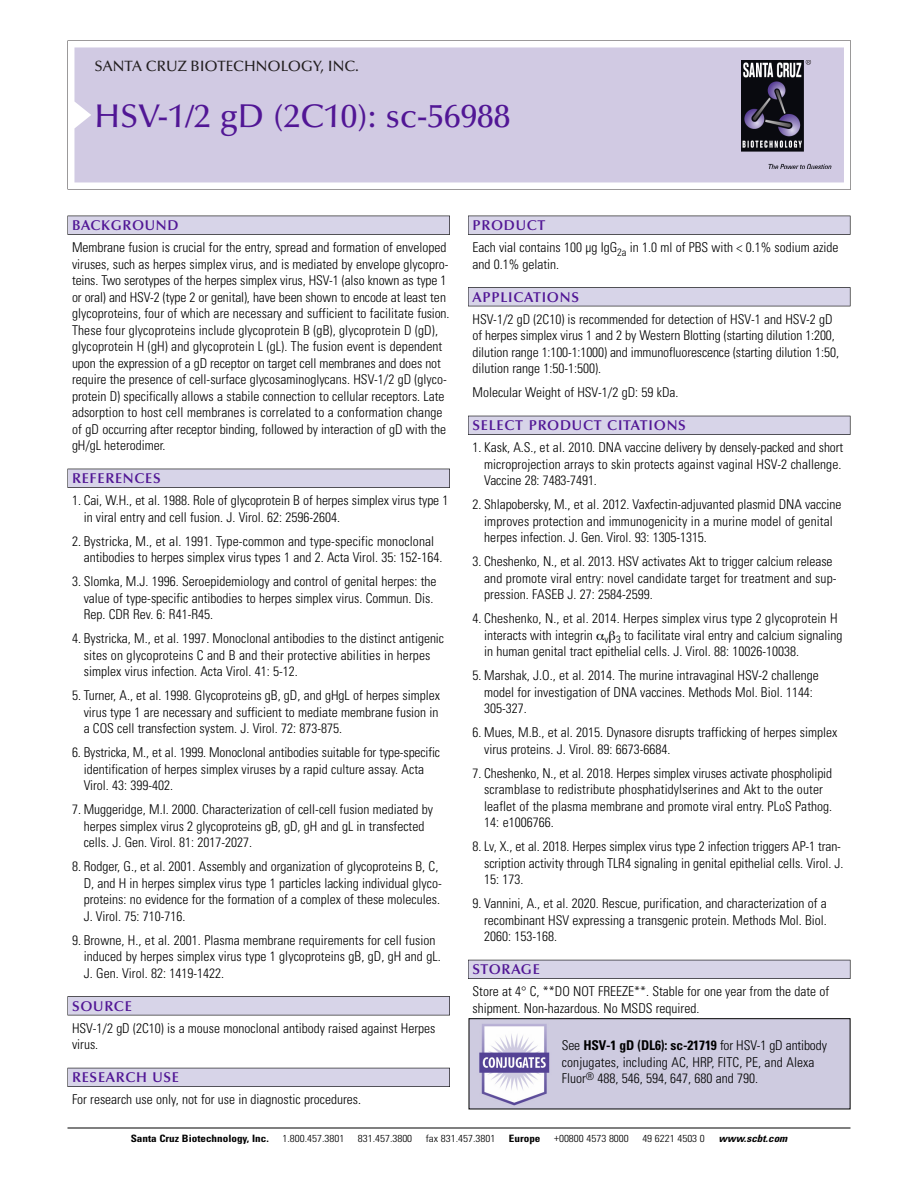
<style>
.page{position:relative;width:918px;height:1188px;background:#fff}
.page>*{position:absolute;margin:0;border:0;box-sizing:border-box;transform-origin:0 0}
.t1{font:500 33px "Optima";color:#511695}
.t2{font:500 15px "Optima";color:#231f20}
.t3{font:600 14.25px "Optima";letter-spacing:.05em;color:#511695}
.t4{font:300 condensed 13.5px/16.5px "Univers";color:#000}
.t5{font:300 condensed 10.2px "Univers";color:#000;scale:1.1 1}
.t6{font:700 condensed 10.2px "Univers";color:#000;scale:1.1 1}
.t7{font:italic 700 condensed 10.2px "Univers";color:#000;scale:1.1 1}
.s1{font-weight:700}
</style>
<div class="page">
<svg style="left:74px;top:41px;width:777px;height:148px"></svg>
<div style="left:74px;top:47px;width:770px;height:135px;background:#d1cae3"></div>
<img style="left:741px;top:60px;width:90px;height:108px">
<div style="left:68px;top:216px;width:382px;height:19px;background:#535256"></div>
<div style="left:68px;top:216px;width:381px;height:18px;background:#d7d4e8"></div>
<div style="left:68px;top:469px;width:382px;height:19px;background:#525156"></div>
<div style="left:68px;top:469px;width:381px;height:18px;background:#d7d4e8"></div>
<div style="left:68px;top:996px;width:382px;height:19px;background:#545357"></div>
<div style="left:68px;top:997px;width:381px;height:18px;background:#d7d4e8"></div>
<div style="left:68px;top:1068px;width:382px;height:19px;background:#535259"></div>
<div style="left:68px;top:1068px;width:381px;height:18px;background:#d7d4e8"></div>
<div style="left:468px;top:216px;width:382px;height:19px;background:#535256"></div>
<div style="left:468px;top:216px;width:382px;height:18px;background:#d7d4e8"></div>
<div style="left:468px;top:287px;width:382px;height:19px;background:#515155"></div>
<div style="left:468px;top:288px;width:382px;height:18px;background:#d7d4e8"></div>
<div style="left:468px;top:416px;width:382px;height:19px;background:#515057"></div>
<div style="left:468px;top:416px;width:382px;height:18px;background:#d7d4e8"></div>
<div style="left:468px;top:960px;width:382px;height:19px;background:#535259"></div>
<div style="left:468px;top:960px;width:382px;height:18px;background:#d7d4e8"></div>
<hr style="left:68px;top:1128px;width:782px;height:1px;background:#000">
<img style="left:471px;top:1020px;width:377px;height:87px">
<div style="left:469px;top:1018px;width:381px;height:91px;border:1px solid #000"></div>
<p class="t2" style="left:94px;top:60px;width:266px">SANTA CRUZ BIOTECHNOLOGY, INC.</p>
<p class="t1" style="left:94px;top:102px;width:417px">HSV-1/2 gD (2C10): sc-56988</p>
<p class="t3" style="left:72px;top:219px;width:108px">BACKGROUND</p>
<p class="t4" style="left:72px;top:240px;width:379px">Membrane fusion is crucial for the entry, spread and formation of enveloped viruses, such as herpes simplex virus, and is mediated by envelope glycopro&shy;teins. Two serotypes of the herpes simplex virus, HSV-1 (also known as type 1 or oral) and HSV-2 (type 2 or genital), have been shown to encode at least ten glycoproteins, four of which are necessary and sufficient to facilitate fusion.<br>These four glycoproteins include glycoprotein B (gB), glycoprotein D (gD), glycoprotein H (gH) and glycoprotein L (gL). The fusion event is dependent upon the expression of a gD receptor on target cell membranes and does not require the presence of cell-surface glycosaminoglycans. HSV-1/2 gD (glyco&shy;protein D) specifically allows a stabile connection to cellular receptors. Late adsorption to host cell membranes is correlated to a conformation change of gD occurring after receptor binding, followed by interaction of gD with the gH/gL heterodimer.</p>
<p class="t3" style="left:72px;top:472px;width:90px">REFERENCES</p>
<p class="t4" style="left:84px;top:493px;width:366px;text-indent:-12px">1. Cai, W.H., et al. 1988. Role of glycoprotein B of herpes simplex virus type 1 in viral entry and cell fusion. J. Virol. 62: 2596-2604.</p>
<p class="t4" style="left:84px;top:534px;width:360px;text-indent:-12px">2. Bystricka, M., et al. 1991. Type-common and type-specific monoclonal antibodies to herpes simplex virus types 1 and 2. Acta Virol. 35: 152-164.</p>
<p class="t4" style="left:84px;top:574px;width:354px;text-indent:-12px">3. Slomka, M.J. 1996. Seroepidemiology and control of genital herpes: the value of type-specific antibodies to herpes simplex virus. Commun. Dis.<br>Rep. CDR Rev. 6: R41-R45.</p>
<p class="t4" style="left:84px;top:631px;width:362px;text-indent:-12px">4. Bystricka, M., et al. 1997. Monoclonal antibodies to the distinct antigenic sites on glycoproteins C and B and their protective abilities in herpes simplex virus infection. Acta Virol. 41: 5-12.</p>
<p class="t4" style="left:84px;top:688px;width:358px;text-align:justify;text-indent:-12px">5. Turner, A., et al. 1998. Glycoproteins gB, gD, and gHgL of herpes simplex virus type 1 are necessary and sufficient to mediate membrane fusion in a COS cell transfection system. J. Virol. 72: 873-875.</p>
<p class="t4" style="left:84px;top:745px;width:358px;text-indent:-12px">6. Bystricka, M., et al. 1999. Monoclonal antibodies suitable for type-specific identification of herpes simplex viruses by a rapid culture assay. Acta<br>Virol. 43: 399-402.</p>
<p class="t4" style="left:84px;top:802px;width:351px;text-indent:-12px">7. Muggeridge, M.I. 2000. Characterization of cell-cell fusion mediated by herpes simplex virus 2 glycoproteins gB, gD, gH and gL in transfected cells. J. Gen. Virol. 81: 2017-2027.</p>
<p class="t4" style="left:84px;top:859px;width:360px;text-indent:-12px">8. Rodger, G., et al. 2001. Assembly and organization of glycoproteins B, C, D, and H in herpes simplex virus type 1 particles lacking individual glyco&shy;proteins: no evidence for the formation of a complex of these molecules.<br>J. Virol. 75: 710-716.</p>
<p class="t4" style="left:84px;top:933px;width:359px;text-indent:-12px">9. Browne, H., et al. 2001. Plasma membrane requirements for cell fusion induced by herpes simplex virus type 1 glycoproteins gB, gD, gH and gL.<br>J. Gen. Virol. 82: 1419-1422.</p>
<p class="t3" style="left:72px;top:1000px;width:61px">SOURCE</p>
<p class="t4" style="left:72px;top:1021px;width:365px">HSV-1/2 gD (2C10) is a mouse monoclonal antibody raised against Herpes virus.</p>
<p class="t3" style="left:72px;top:1071px;width:109px">RESEARCH USE</p>
<p class="t4" style="left:72px;top:1093px;width:291px">For research use only, not for use in diagnostic procedures.</p>
<p class="t3" style="left:473px;top:219px;width:74px">PRODUCT</p>
<p class="t4" style="left:473px;top:240px;width:368px">Each vial contains 100 µg IgG<sub>2a</sub> in 1.0 ml of PBS with &lt; 0.1% sodium azide and 0.1% gelatin.</p>
<p class="t3" style="left:473px;top:291px;width:108px">APPLICATIONS</p>
<p class="t4" style="left:473px;top:312px;width:368px">HSV-1/2 gD (2C10) is recommended for detection of HSV-1 and HSV-2 gD of herpes simplex virus 1 and 2 by Western Blotting (starting dilution 1:200, dilution range 1:100-1:1000) and immunofluorescence (starting dilution 1:50, dilution range 1:50-1:500).</p>
<p class="t4" style="left:473px;top:385px;width:207px">Molecular Weight of HSV-1/2 gD: 59 kDa.</p>
<p class="t3" style="left:473px;top:419px;width:215px">SELECT PRODUCT CITATIONS</p>
<p class="t4" style="left:484px;top:441px;width:361px;text-indent:-12px">1. Kask, A.S., et al. 2010. DNA vaccine delivery by densely-packed and short microprojection arrays to skin protects against vaginal HSV-2 challenge.<br>Vaccine 28: 7483-7491.</p>
<p class="t4" style="left:484px;top:498px;width:359px;text-indent:-12px">2. Shlapobersky, M., et al. 2012. Vaxfectin-adjuvanted plasmid DNA vaccine improves protection and immunogenicity in a murine model of genital herpes infection. J. Gen. Virol. 93: 1305-1315.</p>
<p class="t4" style="left:484px;top:555px;width:354px;text-indent:-12px">3. Cheshenko, N., et al. 2013. HSV activates Akt to trigger calcium release and promote viral entry: novel candidate target for treatment and sup&shy;pression. FASEB J. 27: 2584-2599.</p>
<p class="t4" style="left:484px;top:612px;width:360px;text-indent:-12px">4. Cheshenko, N., et al. 2014. Herpes simplex virus type 2 glycoprotein H interacts with integrin <sub>v</sub> <sub>3</sub> to facilitate viral entry and calcium signaling in human genital tract epithelial cells. J. Virol. 88: 10026-10038.</p>
<p class="t4" style="left:484px;top:669px;width:336px;text-indent:-12px">5. Marshak, J.O., et al. 2014. The murine intravaginal HSV-2 challenge model for investigation of DNA vaccines. Methods Mol. Biol. 1144:<br>305-327.</p>
<p class="t4" style="left:484px;top:726px;width:355px;text-indent:-12px">6. Mues, M.B., et al. 2015. Dynasore disrupts trafficking of herpes simplex virus proteins. J. Virol. 89: 6673-6684.</p>
<p class="t4" style="left:484px;top:766px;width:350px;text-indent:-12px">7. Cheshenko, N., et al. 2018. Herpes simplex viruses activate phospholipid scramblase to redistribute phosphatidylserines and Akt to the outer leaflet of the plasma membrane and promote viral entry. PLoS Pathog.<br>14: e1006766.</p>
<p class="t4" style="left:484px;top:840px;width:361px;text-indent:-12px">8. Lv, X., et al. 2018. Herpes simplex virus type 2 infection triggers AP-1 tran&shy;scription activity through TLR4 signaling in genital epithelial cells. Virol. J.<br>15: 173.</p>
<p class="t4" style="left:484px;top:897px;width:344px;text-align:justify;text-indent:-12px">9. Vannini, A., et al. 2020. Rescue, purification, and characterization of a recombinant HSV expressing a transgenic protein. Methods Mol. Biol.<br>2060: 153-168.</p>
<p class="t3" style="left:473px;top:963px;width:69px">STORAGE</p>
<p class="t4" style="left:473px;top:985px;width:358px">Store at 4° C, **DO NOT FREEZE**. Stable for one year from the date of shipment. Non-hazardous. No MSDS required.</p>
<p class="t4" style="left:562px;top:1039px;width:267px">See <span class="s1">HSV-1 gD (DL6): sc-21719</span> for HSV-1 gD antibody conjugates, including AC, HRP, FITC, PE, and Alexa<br>Fluor<sup>®</sup> 488, 546, 594, 647, 680 and 790.</p>
<p class="t6" style="left:131px;top:1135px;width:127px">Santa Cruz Biotechnology, Inc.</p>
<p class="t5" style="left:282px;top:1135px;width:58px">1.800.457.3801</p>
<p class="t5" style="left:358px;top:1135px;width:51px">831.457.3800</p>
<p class="t5" style="left:426px;top:1135px;width:65px">fax 831.457.3801</p>
<p class="t6" style="left:509px;top:1135px;width:30px">Europe</p>
<p class="t5" style="left:554px;top:1135px;width:69px">+00800 4573 8000</p>
<p class="t5" style="left:642px;top:1135px;width:58px">49 6221 4503 0</p>
<p class="t7" style="left:719px;top:1135px;width:66px">www.scbt.com</p>
</div>
